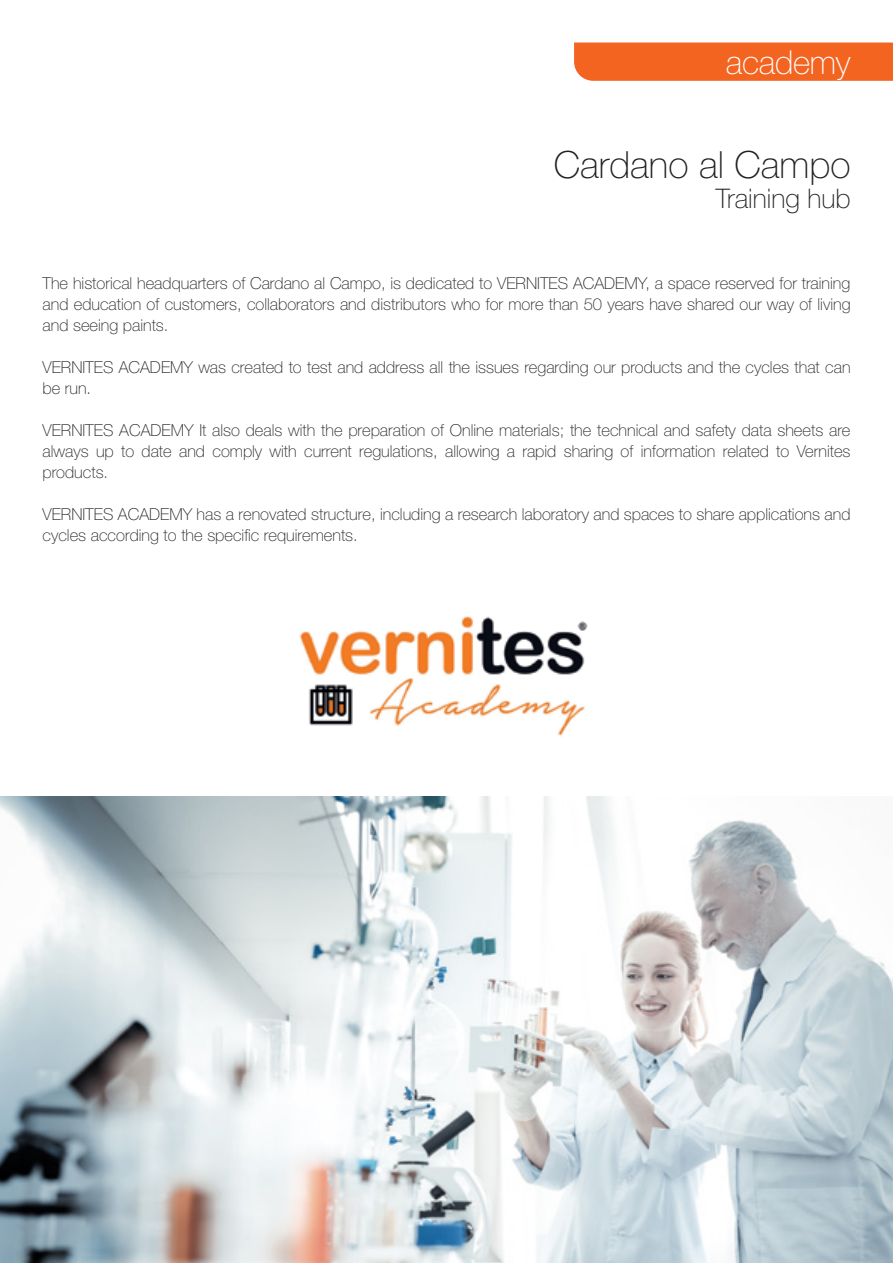
<style>
.page{position:relative;width:893px;height:1263px;background:#fff}
.page>*{position:absolute;margin:0;border:0;box-sizing:border-box;transform-origin:0 0}
.t1{font:100 37.5px "Helvetica Neue";color:#231f20}
.t2{font:100 33px "Helvetica Neue";letter-spacing:-.01em;color:#fff}
.t3{font:100 27px "Helvetica Neue";color:#231f20}
.t4{font:100 16.5px/21px "Helvetica Neue";color:#231f20;text-align:justify}
</style>
<div class="page">
<div style="left:574px;top:43px;width:319px;height:38px;background:#f36421"></div>
<img style="left:299px;top:616px;width:289px;height:120px">
<img style="left:0;top:796px;width:893px;height:467px">
<h2 class="t2" style="left:726px;top:43px;width:126px">academy</h2>
<h1 class="t1" style="left:554px;top:144px;width:298px">Cardano al Campo</h1>
<h3 class="t3" style="left:716px;top:183px;width:136px">Training hub</h3>
<p class="t4" style="left:43px;top:273px;width:809px">The historical headquarters of Cardano al Campo, is dedicated to VERNITES ACADEMY, a space reserved for training and education of customers, collaborators and distributors who for more than 50 years have shared our way of living and seeing paints.</p>
<p class="t4" style="left:43px;top:357px;width:809px">VERNITES ACADEMY was created to test and address all the issues regarding our products and the cycles that can be run.</p>
<p class="t4" style="left:43px;top:420px;width:809px">VERNITES ACADEMY It also deals with the preparation of Online materials; the technical and safety data sheets are always up to date and comply with current regulations, allowing a rapid sharing of information related to Vernites products.</p>
<p class="t4" style="left:43px;top:504px;width:809px">VERNITES ACADEMY has a renovated structure, including a research laboratory and spaces to share applications and cycles according to the specific requirements.</p>
</div>
